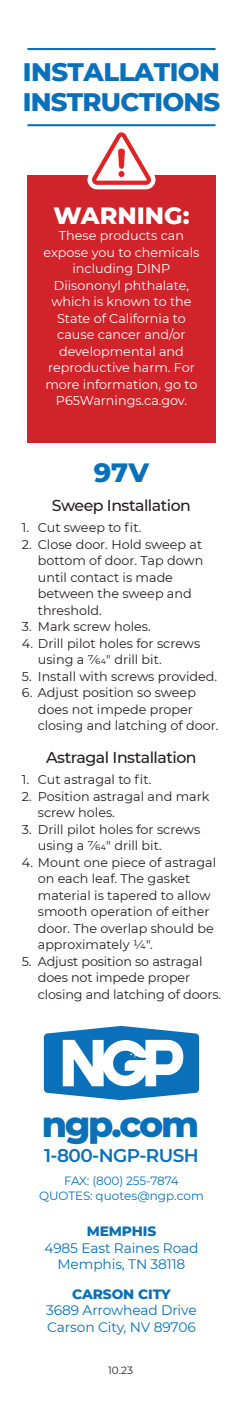
<style>
.page{position:relative;width:243px;height:1404px;background:#fff}
.page>*{position:absolute;margin:0;border:0;box-sizing:border-box;transform-origin:0 0}
.t1{font:800 36.45px "Montserrat";letter-spacing:-.065em;color:#0970b9}
.t2{font:800 27px "Montserrat";color:#0970b9}
.t3{font:800 25.95px/30.2px "Montserrat";letter-spacing:-.025em;color:#0970b9}
.t4{font:800 24px "Montserrat";color:#fff}
.t5{font:600 18.45px "Montserrat";letter-spacing:-.03em;color:#0970b9}
.t6{font:500 15.75px "Montserrat";letter-spacing:-.03em;color:#231f20}
.t7{font:13.8px/16.4px "Montserrat";letter-spacing:-.01em;color:#0970b9;text-align:center}
.t8{font:12.75px/16.5px "Montserrat";color:#231f20}
.t9{font:12.75px/16.5px "Montserrat";color:#fff;text-align:center}
.t10{font:12px/15px "Montserrat";letter-spacing:-.01em;color:#0970b9;text-align:center}
.t11{font:10.5px "Montserrat";color:#231f20}
.s1{font-weight:800}
</style>
<div class="page">
<div style="left:27px;top:175px;width:189px;height:267px;background:#d1232a"></div>
<hr style="left:27px;top:124px;width:189px;height:2px;background:#0970b9">
<hr style="left:27px;top:48px;width:189px;height:2px;background:#0970b9">
<svg style="left:83px;top:126px;width:77px;height:64px"></svg>
<div style="left:118px;top:171px;width:7px;height:6px;background:#de2424;border-radius:50%"></div>
<svg style="left:44px;top:1026px;width:155px;height:74px"></svg>
<p class="t3" style="left:23px;top:55px;width:199px">INSTALLATION<br>INSTRUCTIONS</p>
<p class="t4" style="left:53px;top:197px;width:138px">WARNING:</p>
<p class="t9" style="left:44px;top:227px;width:157px">These products can expose you to chemicals including DINP<br>Diisononyl phthalate, which is known to the<br>State of California to cause cancer and/or</p>
<p class="t9" style="left:45px;top:342px;width:154px">developmental and reproductive harm. For more information, go to<br>P65Warnings.ca.gov.</p>
<p class="t2" style="left:94px;top:453px;width:57px">97V</p>
<p class="t6" style="left:52px;top:495px;width:141px">Sweep Installation</p>
<p class="t8" style="left:22px;top:519px;width:121px">1. Cut sweep to fit.</p>
<p class="t8" style="left:38px;top:536px;width:167px;text-indent:-16px">2. Close door. Hold sweep at bottom of door. Tap down until contact is made between the sweep and threshold.</p>
<p class="t8" style="left:22px;top:618px;width:130px">3. Mark screw holes.</p>
<p class="t8" style="left:38px;top:635px;width:164px;text-indent:-16px">4. Drill pilot holes for screws using a 7/64" drill bit.</p>
<p class="t8" style="left:22px;top:668px;width:197px">5. Install with screws provided.</p>
<p class="t8" style="left:38px;top:684px;width:182px;text-indent:-16px">6. Adjust position so sweep does not impede proper closing and latching of door.</p>
<p class="t6" style="left:46px;top:747px;width:152px">Astragal Installation</p>
<p class="t8" style="left:22px;top:771px;width:131px">1. Cut astragal to fit.</p>
<p class="t8" style="left:38px;top:788px;width:173px;text-indent:-16px">2. Position astragal and mark screw holes.</p>
<p class="t8" style="left:38px;top:821px;width:164px;text-indent:-16px">3. Drill pilot holes for screws using a 7/64" drill bit.</p>
<p class="t8" style="left:38px;top:854px;width:180px;text-indent:-16px">4. Mount one piece of astragal on each leaf. The gasket material is tapered to allow smooth operation of either door. The overlap should be approximately 1/4".</p>
<p class="t8" style="left:38px;top:953px;width:185px;text-indent:-16px">5. Adjust position so astragal does not impede proper closing and latching of doors.</p>
<p class="t1" style="left:42px;top:1098px;width:159px">ngp.com</p>
<p class="t5" style="left:44px;top:1142px;width:156px">1-800-NGP-RUSH</p>
<p class="t10" style="left:39px;top:1173px;width:166px">FAX: (800) 255-7874<br>QUOTES: quotes@ngp.com</p>
<p class="t7" style="left:44px;top:1223px;width:156px"><span class="s1">MEMPHIS<br></span>4985 East Raines Road</p>
<p class="t7" style="left:58px;top:1255px;width:129px">Memphis, TN 38118</p>
<p class="t7" style="left:46px;top:1285px;width:152px"><span class="s1">CARSON CITY<br></span>3689 Arrowhead Drive<br>Carson City, NV 89706</p>
<p class="t11" style="left:108px;top:1363px;width:26px">10.23</p>
</div>
